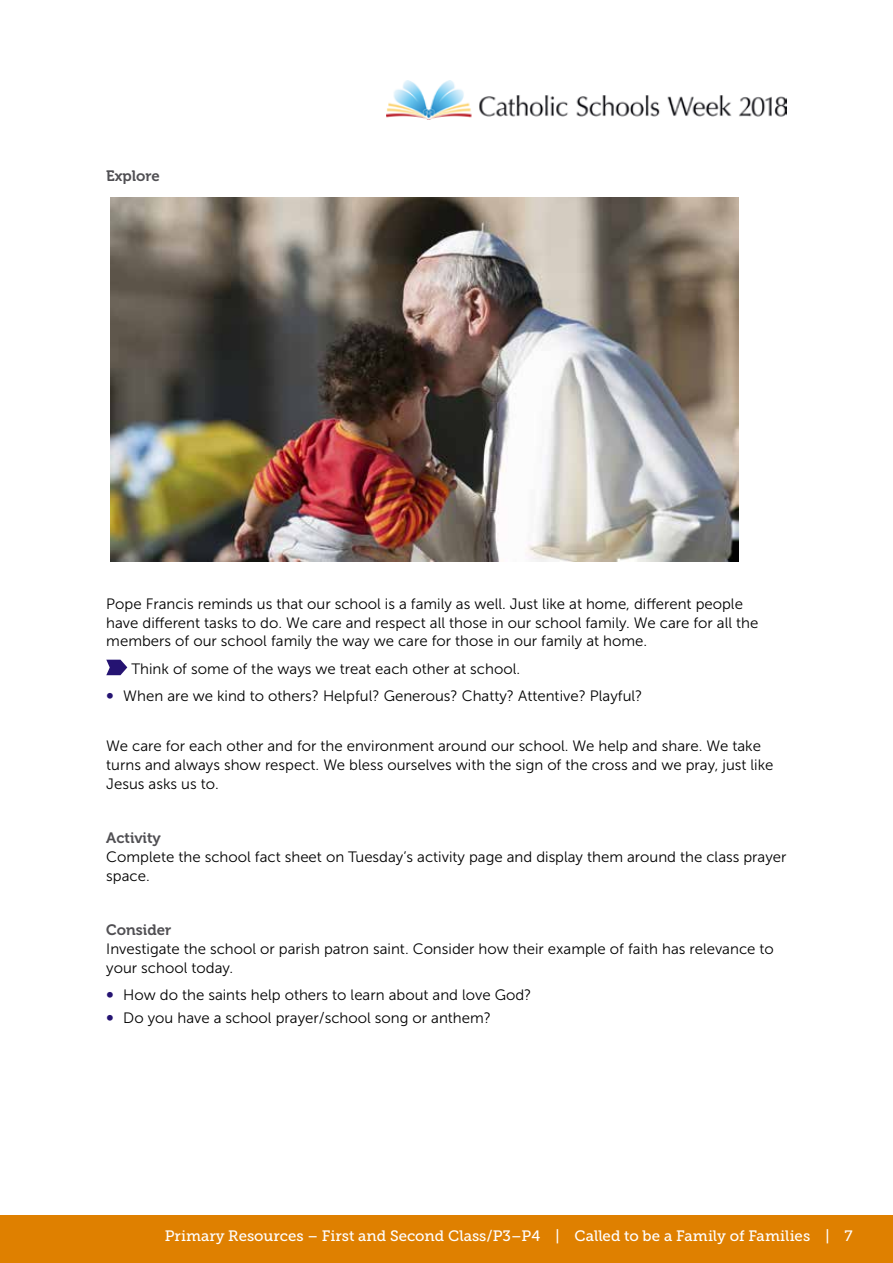
<style>
.page{position:relative;width:893px;height:1263px;background:#fff}
.page>*{position:absolute;margin:0;border:0;box-sizing:border-box;transform-origin:0 0}
.t1{font:15px/18.8px "Museo Sans 300";color:#000}
.t2{font:15px "Museo Slab 500";color:#fff}
.t3{font:15px "Museo 700";color:#504f53}
.s1{font-family:"Museo 700";color:#251372}
</style>
<div class="page">
<div style="left:0;top:1215px;width:893px;height:48px;background:#df8000"></div>
<img style="left:387px;top:80px;width:399px;height:39px">
<svg style="left:106px;top:660px;width:21px;height:15px"></svg>
<img style="left:111px;top:197px;width:627px;height:364px">
<p class="t3" style="left:106px;top:168px;width:55px">Explore</p>
<p class="t1" style="left:106px;top:594px;width:654px">Pope Francis reminds us that our school is a family as well. Just like at home, different people have different tasks to do. We care and respect all those in our school family. We care for all the members of our school family the way we care for those in our family at home.</p>
<p class="t1" style="left:106px;top:655px;width:538px;line-height:27.3px;text-indent:25px">Think of some of the ways we treat each other at school.<br><span class="s1">∞</span> When are we kind to others? Helpful? Generous? Chatty? Attentive? Playful?</p>
<p class="t1" style="left:106px;top:737px;width:669px">We care for each other and for the environment around our school. We help and share. We take turns and always show respect. We bless ourselves with the sign of the cross and we pray, just like<br>Jesus asks us to.</p>
<p class="t3" style="left:106px;top:830px;width:56px">Activity</p>
<p class="t1" style="left:106px;top:847px;width:682px">Complete the school fact sheet on Tuesday’s activity page and display them around the class prayer space.</p>
<p class="t3" style="left:106px;top:922px;width:66px">Consider</p>
<p class="t1" style="left:106px;top:939px;width:669px">Investigate the school or parish patron saint. Consider how their example of faith has relevance to your school today.</p>
<p class="t1" style="left:106px;top:983px;width:427px;line-height:23px"><span class="s1">∞</span> How do the saints help others to learn about and love God? <span class="s1">∞</span> Do you have a school prayer/school song or anthem?</p>
<p class="t2" style="left:165px;top:1227px;width:689px">Primary Resources – First and Second Class/P3–P4 | Called to be a Family of Families | 7</p>
</div>
